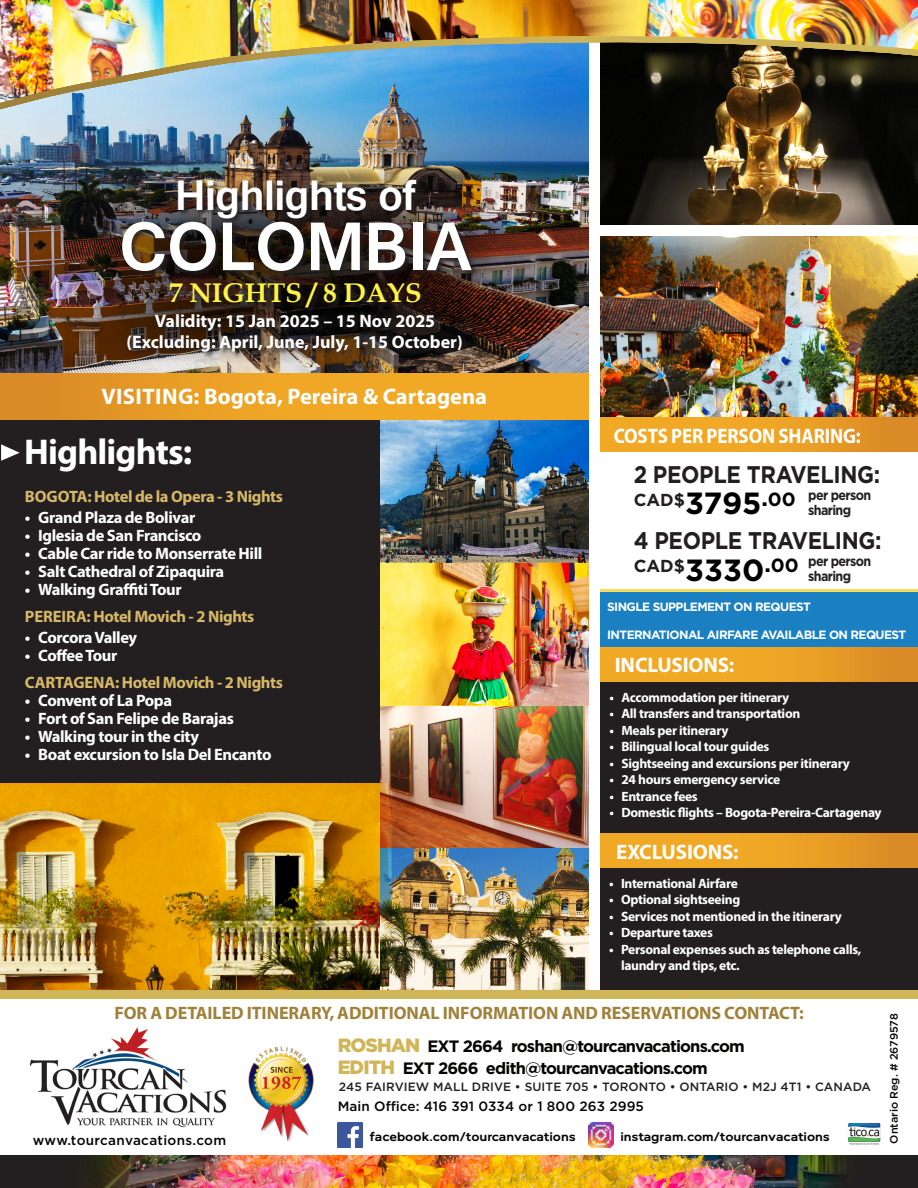
<style>
.page{position:relative;width:918px;height:1188px;background:#fff}
.page>*{position:absolute;margin:0;border:0;box-sizing:border-box;transform-origin:0 0}
.t1{font:700 72px "Gautami";letter-spacing:-.01em;color:#fff}
.t2{font:700 45px "Gautami";letter-spacing:-.01em;color:#fff}
.t3{font:700 36px "Myriad Pro";letter-spacing:-.025em;color:#fff}
.t4{font:700 30.6px "Gotham";letter-spacing:-.005em;color:#000}
.t5{font:700 27px "Book Antiqua";color:#fff348}
.t6{font:700 24px "Gotham";letter-spacing:-.015em;color:#231f20;scale:.9 1}
.t7{font:700 22.5px "Myriad Pro";color:#fff}
.t8{font:700 21px "Myriad Pro";letter-spacing:-.005em;color:#fff}
.t9{font:700 21px "Myriad Pro";letter-spacing:-.005em;color:#fff;scale:.9 1}
.t10{font:700 18px "Myriad Pro";color:#fff}
.t11{font:700 18px "Myriad Pro";letter-spacing:-.005em;color:#a08139}
.t12{font:700 17.4px "Gotham";color:#231f20}
.t13{font:700 16.5px "Myriad Pro";letter-spacing:-.025em;color:#fff}
.t14{font:700 16.5px "Myriad Pro";letter-spacing:-.025em;color:#d6b867}
.t15{font:700 16.5px "Gotham";letter-spacing:-.05em;color:#040503}
.t16{font:700 13.95px "Gotham";letter-spacing:-.05em;color:#231f20;scale:.9 1}
.t17{font:700 13.5px "Myriad Pro";letter-spacing:-.025em;color:#fff}
.t18{font:500 13.5px "Gotham";letter-spacing:.01em;color:#040503}
.t19{font:700 12px "Gotham";letter-spacing:-.05em;color:#fff}
.t20{font:700 12px "Victory Neue";color:#040503}
.t21{font:500 12px "Gotham";letter-spacing:.01em;color:#231f20}
.t22{font:500 10.8px "Gotham";color:#040503}
.s1{font-weight:900;font-size:19.2px;color:#d0b559}
</style>
<div class="page">
<div style="left:597px;top:589px;width:321px;height:33px;background:#f7db5f"></div>
<div style="left:597px;top:592px;width:321px;height:28px;background:#1b80c1"></div>
<div style="left:597px;top:620px;width:321px;height:28px;background:#1b80c1"></div>
<div style="left:0;top:418px;width:590px;height:573px;background:#231f20"></div>
<img style="left:380px;top:419px;width:209px;height:571px">
<img style="left:0;top:783px;width:392px;height:207px">
<img style="left:600px;top:236px;width:318px;height:182px">
<img style="left:0;top:127px;width:589px;height:247px">
<img style="left:600px;top:127px;width:318px;height:98px">
<div style="left:598px;top:669px;width:320px;height:323px;background:#231f20"></div>
<div style="left:0;top:1156px;width:918px;height:32px;background:#231f20"></div>
<img style="left:92px;top:1156px;width:754px;height:32px">
<div style="left:599px;top:647px;width:319px;height:35px;background:linear-gradient(to right,#f7b025,#df9026)"></div>
<div style="left:600px;top:834px;width:318px;height:34px;background:linear-gradient(to right,#f7b025,#df9126)"></div>
<div style="left:600px;top:418px;width:318px;height:34px;background:linear-gradient(to right,#f8b025,#de9027)"></div>
<svg style="left:1px;top:444px;width:19px;height:17px"></svg>
<div style="left:0;top:374px;width:590px;height:45px;background:linear-gradient(to right,#de9026,#f7b025)"></div>
<div style="left:589px;top:0;width:11px;height:1017px;background:#fff"></div>
<div style="left:0;top:990px;width:918px;height:8px;background:#d0b559"></div>
<img style="left:29px;top:1027px;width:198px;height:101px">
<img style="left:248px;top:1046px;width:66px;height:96px">
<img style="left:848px;top:1123px;width:33px;height:22px">
<img style="left:338px;top:1122px;width:25px;height:25px">
<img style="left:89px;top:170px;width:410px;height:193px">
<div style="left:122px;top:180px;width:357px;height:98px;background:#231f20;opacity:.75"></div>
<div style="left:170px;top:283px;width:257px;height:31px;background:#231f20;opacity:.75"></div>
<div style="left:155px;top:314px;width:286px;height:24px;background:#231f20;opacity:.75"></div>
<img style="left:0;top:0;width:918px;height:127px">
<div style="left:128px;top:335px;width:341px;height:24px;background:#231f20;opacity:.75"></div>
<img style="left:588px;top:1122px;width:25px;height:25px">
<p class="t2" style="left:175px;top:168px;width:242px">Highlights of</p>
<p class="t1" style="left:119px;top:203px;width:354px">COLOMBIA</p>
<p class="t5" style="left:169px;top:274px;width:254px">7 NIGHTS / 8 DAYS</p>
<p class="t10" style="left:155px;top:309px;width:282px">Validity: 15 Jan 2025 – 15 Nov 2025</p>
<p class="t10" style="left:127px;top:330px;width:338px">(Excluding: April, June, July, 1-15 October)</p>
<p class="t7" style="left:101px;top:382px;width:387px">VISITING: Bogota, Pereira &amp; Cartagena</p>
<p class="t3" style="left:24px;top:428px;width:169px">Highlights:</p>
<p class="t14" style="left:25px;top:486px;width:260px">BOGOTA: Hotel de la Opera - 3 Nights</p>
<p class="t13" style="left:25px;top:507px;width:172px">• Grand Plaza de Bolivar</p>
<p class="t13" style="left:25px;top:525px;width:178px">• Iglesia de San Francisco</p>
<p class="t13" style="left:25px;top:543px;width:239px">• Cable Car ride to Monserrate Hill</p>
<p class="t13" style="left:25px;top:561px;width:201px">• Salt Cathedral of Zipaquira</p>
<p class="t13" style="left:25px;top:579px;width:158px">• Walking Graffiti Tour</p>
<p class="t14" style="left:25px;top:606px;width:231px">PEREIRA: Hotel Movich - 2 Nights</p>
<p class="t13" style="left:25px;top:627px;width:114px">• Corcora Valley</p>
<p class="t13" style="left:25px;top:645px;width:94px">• Coffee Tour</p>
<p class="t14" style="left:25px;top:672px;width:259px">CARTAGENA: Hotel Movich - 2 Nights</p>
<p class="t13" style="left:25px;top:690px;width:149px">• Convent of La Popa</p>
<p class="t13" style="left:25px;top:708px;width:211px">• Fort of San Felipe de Barajas</p>
<p class="t13" style="left:25px;top:726px;width:176px">• Walking tour in the city</p>
<p class="t13" style="left:25px;top:744px;width:248px">• Boat excursion to Isla Del Encanto</p>
<h3 class="t9" style="left:614px;top:422px;width:276px">COSTS PER PERSON SHARING:</h3>
<p class="t6" style="left:634px;top:458px;width:275px">2 PEOPLE TRAVELING:</p>
<p class="t12" style="left:634px;top:488px;width:53px">CAD$</p>
<p class="t4" style="left:685px;top:483px;width:112px">3795<sup>.</sup><sup>00</sup></p>
<p class="t16" style="left:808px;top:486px;width:72px">per person</p>
<p class="t16" style="left:808px;top:501px;width:49px">sharing</p>
<p class="t6" style="left:634px;top:525px;width:277px">4 PEOPLE TRAVELING:</p>
<p class="t12" style="left:634px;top:554px;width:53px">CAD$</p>
<p class="t4" style="left:685px;top:549px;width:115px">3330<sup>.</sup><sup>00</sup></p>
<p class="t16" style="left:808px;top:552px;width:72px">per person</p>
<p class="t16" style="left:808px;top:567px;width:49px">sharing</p>
<p class="t19" style="left:607px;top:599px;width:205px">SINGLE SUPPLEMENT ON REQUEST</p>
<p class="t19" style="left:607px;top:627px;width:300px">INTERNATIONAL AIRFARE AVAILABLE ON REQUEST</p>
<p class="t8" style="left:615px;top:652px;width:121px">INCLUSIONS:</p>
<p class="t17" style="left:609px;top:688px;width:181px">• Accommodation per itinerary</p>
<p class="t17" style="left:609px;top:705px;width:192px">• All transfers and transportation</p>
<p class="t17" style="left:609px;top:721px;width:120px">• Meals per itinerary</p>
<p class="t17" style="left:609px;top:738px;width:161px">• Bilingual local tour guides</p>
<p class="t17" style="left:609px;top:754px;width:242px">• Sightseeing and excursions per itinerary</p>
<p class="t17" style="left:609px;top:771px;width:172px">• 24 hours emergency service</p>
<p class="t17" style="left:609px;top:787px;width:90px">• Entrance fees</p>
<p class="t17" style="left:609px;top:804px;width:274px">• Domestic flights – Bogota-Pereira-Cartagenay</p>
<p class="t8" style="left:616px;top:838px;width:124px">EXCLUSIONS:</p>
<p class="t17" style="left:609px;top:875px;width:130px">• International Airfare</p>
<p class="t17" style="left:609px;top:891px;width:133px">• Optional sightseeing</p>
<p class="t17" style="left:609px;top:908px;width:234px">• Services not mentioned in the itinerary</p>
<p class="t17" style="left:609px;top:924px;width:105px">• Departure taxes</p>
<p class="t17" style="left:609px;top:941px;width:254px">• Personal expenses such as telephone calls,</p>
<p class="t17" style="left:621px;top:957px;width:120px">laundry and tips, etc.</p>
<p class="t11" style="left:114px;top:1001px;width:691px">FOR A DETAILED ITINERARY, ADDITIONAL INFORMATION AND RESERVATIONS CONTACT:</p>
<p class="t15" style="left:338px;top:1035px;width:408px"><span class="s1">ROSHAN</span> EXT 2664 roshan@tourcanvacations.com</p>
<p class="t15" style="left:338px;top:1057px;width:371px"><span class="s1">EDITH</span> EXT 2666 edith@tourcanvacations.com</p>
<p class="t21" style="left:339px;top:1079px;width:534px">245 FAIRVIEW MALL DRIVE • SUITE 705 • TORONTO • ONTARIO • M2J 4T1 • CANADA</p>
<p class="t18" style="left:338px;top:1097px;width:308px">Main Office: 416 391 0334 or 1 800 263 2995</p>
<p class="t18" style="left:33px;top:1131px;width:195px">www.tourcanvacations.com</p>
<p class="t20" style="left:370px;top:1130px;width:207px">facebook.com/tourcanvacations</p>
<p class="t20" style="left:620px;top:1130px;width:211px">instagram.com/tourcanvacations</p>
<p class="t22" style="left:887px;top:1144px;width:132px;rotate:-90deg">Ontario Reg. # 2679578</p>
</div>
